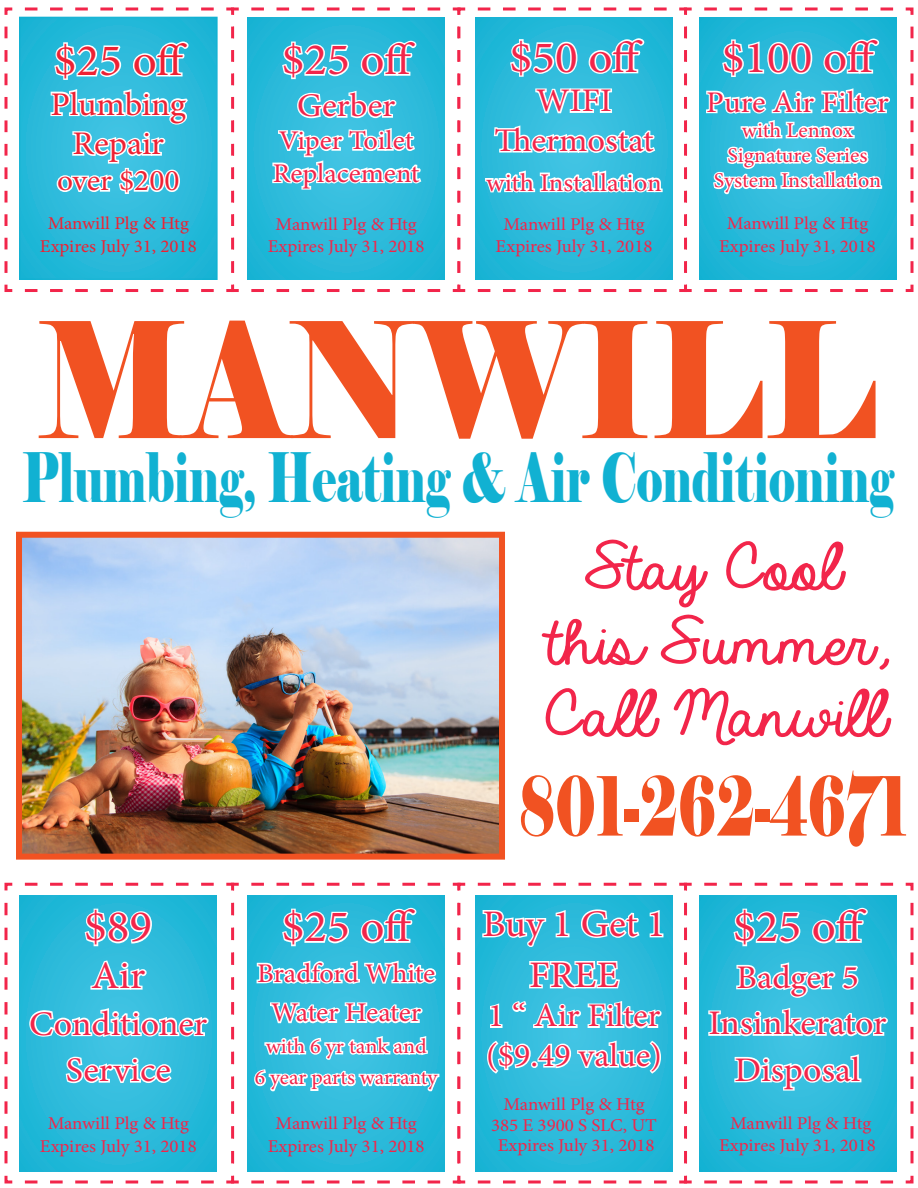
<style>
.page{position:relative;width:918px;height:1188px;background:#fff}
.page>*{position:absolute;margin:0;border:0;box-sizing:border-box;transform-origin:0 0}
.t1{font:160.5px "Elephant";color:#f15222;scale:.86 1}
.t2{font:81.6px "Elephant";color:#f15222;scale:.66 1}
.t3{font:70.5px/73.5px "Always In My Heart";color:#f2254a;text-align:center;scale:1.19 1}
.t4{font:67.8px "Elephant";color:#11b1d2;scale:.67 1}
.t5{font:45px "Minion Pro";color:#f2254a;scale:1.05 1}
.t6{font:45px "Minion Pro";color:#ee2133;scale:1.05 1}
.t7{font:39px "Minion Pro";color:#f2254a;scale:1.05 1}
.t8{font:37.5px/51px "Minion Pro";color:#f2254a;text-align:center;scale:1.05 1}
.t9{font:34.5px/46.5px "Minion Pro";color:#f2254a;text-align:center;scale:1.05 1}
.t10{font:33px/39.6px "Minion Pro";color:#f2254a;scale:1.05 1}
.t11{font:33px/39.6px "Minion Pro";letter-spacing:-.005em;color:#ee2133;text-align:center;scale:1.05 1}
.t12{font:30px "Minion Pro";color:#f2254a;scale:1.05 1}
.t13{font:30px "Minion Pro";color:#ee2133;scale:1.05 1}
.t14{font:27px/39.6px "Minion Pro";letter-spacing:-.005em;color:#f2254a;text-align:center;scale:1.05 1}
.t15{font:25.5px "Minion Pro";color:#f2254a;scale:1.05 1}
.t16{font:21px/25.2px "Minion Pro";color:#f2254a;text-align:center;scale:1.05 1}
.t17{font:18px/22.5px "Minion Pro";color:#f2254a;text-align:center;scale:1.05 1}
.t18{font:18px/22.5px "Minion Pro";color:#ee2133;text-align:center;scale:1.05 1}
</style>
<div class="page">
<svg style="left:236px;top:882px;width:220px;height:302px"></svg>
<svg style="left:689px;top:882px;width:225px;height:302px"></svg>
<svg style="left:456px;top:882px;width:233px;height:302px"></svg>
<svg style="left:4px;top:882px;width:232px;height:302px"></svg>
<svg style="left:699px;top:895px;width:197px;height:277px;background:#25b8d8"></svg>
<svg style="left:732px;top:907px;width:70px;height:41px"></svg>
<svg style="left:811px;top:906px;width:57px;height:39px"></svg>
<svg style="left:735px;top:960px;width:125px;height:39px"></svg>
<svg style="left:707px;top:1006px;width:182px;height:32px"></svg>
<svg style="left:733px;top:1052px;width:130px;height:40px"></svg>
<svg style="left:476px;top:895px;width:197px;height:277px;background:#28b9d9"></svg>
<svg style="left:481px;top:908px;width:67px;height:41px"></svg>
<svg style="left:554px;top:908px;width:17px;height:31px"></svg>
<svg style="left:579px;top:908px;width:63px;height:31px"></svg>
<svg style="left:648px;top:908px;width:17px;height:31px"></svg>
<svg style="left:488px;top:1001px;width:16px;height:28px"></svg>
<svg style="left:511px;top:959px;width:152px;height:71px"></svg>
<svg style="left:486px;top:1038px;width:177px;height:38px"></svg>
<svg style="left:20px;top:895px;width:197px;height:277px;background:#28b9da"></svg>
<svg style="left:83px;top:907px;width:70px;height:41px"></svg>
<svg style="left:89px;top:959px;width:59px;height:32px"></svg>
<svg style="left:28px;top:1006px;width:182px;height:33px"></svg>
<svg style="left:64px;top:1055px;width:110px;height:30px"></svg>
<svg style="left:248px;top:895px;width:197px;height:277px;background:#24b7d8"></svg>
<svg style="left:253px;top:906px;width:188px;height:195px"></svg>
<svg style="left:236px;top:7px;width:220px;height:285px"></svg>
<svg style="left:689px;top:7px;width:225px;height:285px"></svg>
<svg style="left:456px;top:7px;width:233px;height:285px"></svg>
<svg style="left:4px;top:7px;width:232px;height:285px"></svg>
<svg style="left:699px;top:17px;width:197px;height:262px;background:#23b7d8"></svg>
<svg style="left:705px;top:37px;width:187px;height:159px"></svg>
<svg style="left:22px;top:20px;width:193px;height:257px;background:#27b8d9"></svg>
<svg style="left:53px;top:41px;width:70px;height:40px"></svg>
<svg style="left:131px;top:39px;width:58px;height:40px"></svg>
<svg style="left:49px;top:87px;width:141px;height:108px"></svg>
<svg style="left:248px;top:17px;width:197px;height:262px;background:#27b8d9"></svg>
<svg style="left:280px;top:40px;width:71px;height:41px"></svg>
<svg style="left:359px;top:39px;width:58px;height:39px"></svg>
<svg style="left:296px;top:89px;width:102px;height:31px"></svg>
<svg style="left:271px;top:126px;width:152px;height:65px"></svg>
<svg style="left:476px;top:17px;width:197px;height:262px;background:#26b8d9"></svg>
<svg style="left:492px;top:36px;width:165px;height:118px"></svg>
<svg style="left:484px;top:168px;width:180px;height:38px"></svg>
<img style="left:23px;top:539px;width:475px;height:314px">
<div style="left:16px;top:532px;width:489px;height:328px;border:6px solid #f15222"></div>
<h3 class="t6" style="left:54px;top:30px;width:128px">$25 off</h3>
<h3 class="t11" style="left:51px;top:84px;width:131px">Plumbing<br>Repair</h3>
<h3 class="t13" style="left:57px;top:161px;width:118px">over $200</h3>
<p class="t18" style="left:40px;top:212px;width:151px">Manwill Plg &amp; Htg<br>Expires July 31, 2018</p>
<h3 class="t5" style="left:282px;top:30px;width:128px">$25 off</h3>
<h3 class="t10" style="left:297px;top:86px;width:95px">Gerber</h3>
<h3 class="t14" style="left:273px;top:125px;width:141px;line-height:32.4px;text-align:left">Viper Toilet<br>Replacement</h3>
<p class="t17" style="left:268px;top:213px;width:151px">Manwill Plg &amp; Htg<br>Expires July 31, 2018</p>
<h3 class="t5" style="left:510px;top:27px;width:128px">$50 off</h3>
<h3 class="t10" style="left:494px;top:81px;width:153px;text-align:center">WIFI<br>Thermostat</h3>
<h3 class="t15" style="left:486px;top:165px;width:169px">with Installation</h3>
<p class="t17" style="left:496px;top:213px;width:151px">Manwill Plg &amp; Htg<br>Expires July 31, 2018</p>
<h3 class="t5" style="left:722px;top:28px;width:150px">$100 off</h3>
<h3 class="t12" style="left:706px;top:82px;width:175px">Pure Air Filter</h3>
<p class="t16" style="left:714px;top:118px;width:161px">with Lennox<br>Signature Series<br>System Installation</p>
<p class="t17" style="left:719px;top:212px;width:151px">Manwill Plg &amp; Htg<br>Expires July 31, 2018</p>
<h1 class="t1" style="left:38px;top:280px;width:979px">MANWILL</h1>
<h3 class="t4" style="left:22px;top:435px;width:1303px">Plumbing, Heating &amp; Air Conditioning</h3>
<h3 class="t3" style="left:529px;top:534px;width:289px">Stay Cool this Summer,<br>Call Manwill</h3>
<h2 class="t2" style="left:519px;top:755px;width:591px">801-262-4671</h2>
<h3 class="t5" style="left:84px;top:897px;width:66px">$89</h3>
<h3 class="t7" style="left:91px;top:950px;width:53px">Air</h3>
<h3 class="t9" style="left:29px;top:1001px;width:171px">Conditioner<br>Service</h3>
<p class="t17" style="left:40px;top:1112px;width:151px">Manwill Plg &amp; Htg<br>Expires July 31, 2018</p>
<h3 class="t5" style="left:282px;top:897px;width:128px">$25 off</h3>
<h3 class="t14" style="left:257px;top:954px;width:171px">Bradford White<br>Water Heater</h3>
<p class="t16" style="left:255px;top:1031px;width:175px;line-height:31.5px">with 6 yr tank and<br>6 year parts warranty</p>
<p class="t17" style="left:268px;top:1113px;width:151px">Manwill Plg &amp; Htg<br>Expires July 31, 2018</p>
<h3 class="t8" style="left:482px;top:899px;width:176px">Buy 1 Get 1<br>FREE</h3>
<h3 class="t10" style="left:486px;top:996px;width:169px">1 “ Air Filter ($9.49 value)</h3>
<p class="t17" style="left:491px;top:1093px;width:159px;line-height:21.6px">Manwill Plg &amp; Htg<br>385 E 3900 S SLC, UT</p>
<p class="t17" style="left:498px;top:1134px;width:151px">Expires July 31, 2018</p>
<h3 class="t5" style="left:733px;top:897px;width:128px">$25 off</h3>
<h3 class="t10" style="left:736px;top:958px;width:118px">Badger 5</h3>
<h3 class="t9" style="left:708px;top:1000px;width:171px">Insinkerator<br>Disposal</h3>
<p class="t17" style="left:719px;top:1112px;width:151px">Manwill Plg &amp; Htg<br>Expires July 31, 2018</p>
</div>
